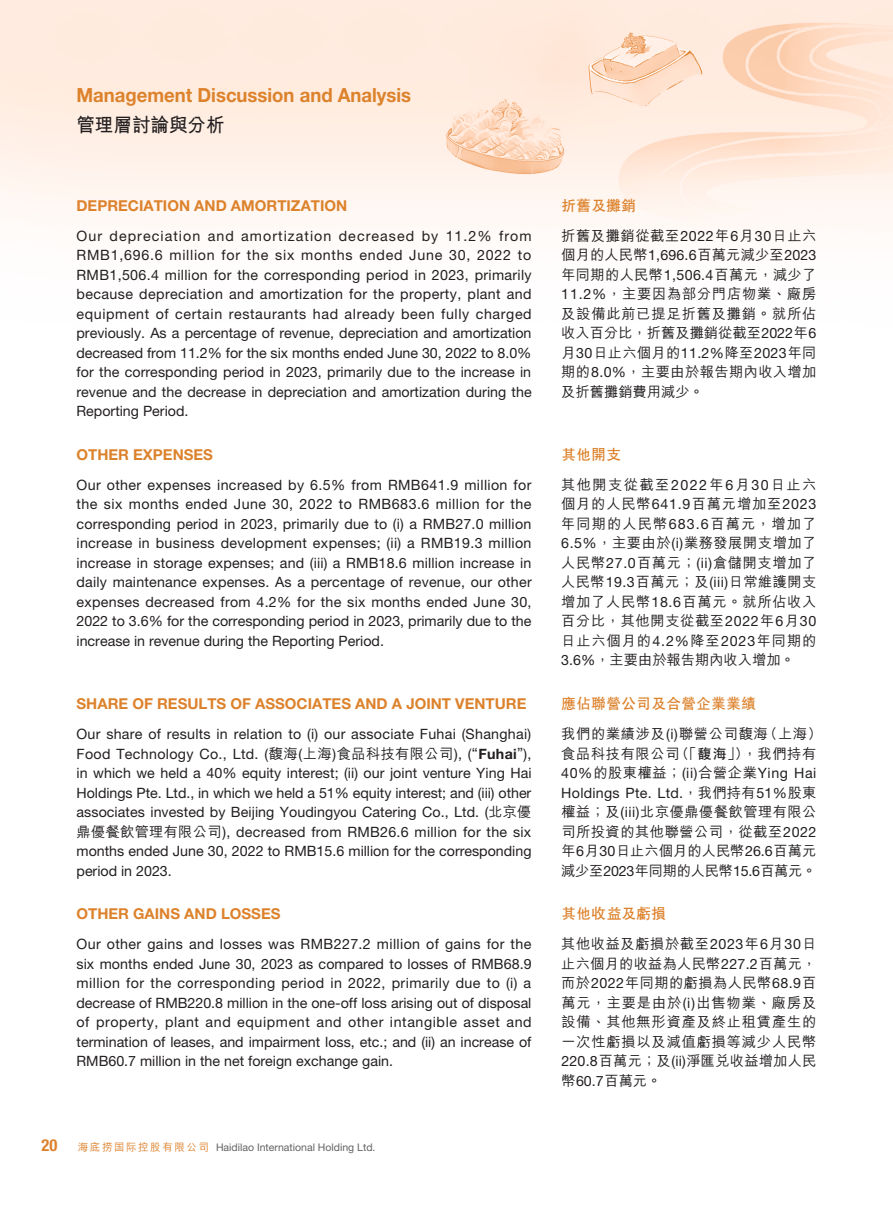
<style>
.page{position:relative;width:893px;height:1212px;background:#fff}
.page>*{position:absolute;margin:0;border:0;box-sizing:border-box;transform-origin:0 0}
.t1{font:700 19.5px "Helvetica Neue LT Std";color:#dd822c;scale:.95 1}
.t2{font:700 19.5px "M Hei HK";color:#231f20;scale:.95 1}
.t3{font:700 15px "Helvetica Neue LT Std";color:#dd822c}
.t4{font:700 15px "C Hei 2 HK";color:#dd822c}
.t5{font:14.25px/19.5px "Helvetica Neue LT Std";color:#231f20;text-align:justify}
.t6{font:500 14.25px/19.5px "M Hei HK";letter-spacing:.035em;color:#231f20;text-align:justify}
.t7{font:14.25px/19.5px "Helvetica Neue LT Std";letter-spacing:.02em;color:#231f20}
.t8{font:10.5px "Helvetica Neue LT Std";color:#636366}
.s1{font-family:"M Hei HK";font-weight:500}
.s2{font-weight:700}
.s3{font-weight:700;font-stretch:condensed;font-size:16.5px;color:#dd822c}
.s4{font-family:"M Hei HKS";font-weight:500;color:#dd822c}
.s5{font-family:"Helvetica Neue LT Std";font-weight:400}
.s6{font-family:"C Hei 2 HK";font-weight:700}
</style>
<div class="page">
<img style="left:0;top:0;width:893px;height:227px">
<h1 class="t1" style="left:76px;top:83px;width:354px">Management Discussion and Analysis</h1>
<h1 class="t2" style="left:76px;top:111px;width:158px">管理層討論與分析</h1>
<p class="t3" style="left:77px;top:196px;width:272px">DEPRECIATION AND AMORTIZATION</p>
<p class="t5" style="left:77px;top:226px;width:457px">Our depreciation and amortization decreased by 11.2% from RMB1,696.6 million for the six months ended June 30, 2022 to RMB1,506.4 million for the corresponding period in 2023, primarily because depreciation and amortization for the property, plant and equipment of certain restaurants had already been fully charged previously. As a percentage of revenue, depreciation and amortization decreased from 11.2% for the six months ended June 30, 2022 to 8.0% for the corresponding period in 2023, primarily due to the increase in revenue and the decrease in depreciation and amortization during the Reporting Period.</p>
<p class="t3" style="left:77px;top:445px;width:138px">OTHER EXPENSES</p>
<p class="t5" style="left:77px;top:475px;width:457px">Our other expenses increased by 6.5% from RMB641.9 million for the six months ended June 30, 2022 to RMB683.6 million for the corresponding period in 2023, primarily due to (i) a RMB27.0 million increase in business development expenses; (ii) a RMB19.3 million increase in storage expenses; and (iii) a RMB18.6 million increase in daily maintenance expenses. As a percentage of revenue, our other expenses decreased from 4.2% for the six months ended June 30, 2022 to 3.6% for the corresponding period in 2023, primarily due to the increase in revenue during the Reporting Period.</p>
<p class="t3" style="left:77px;top:694px;width:451px">SHARE OF RESULTS OF ASSOCIATES AND A JOINT VENTURE</p>
<p class="t5" style="left:77px;top:724px;width:457px">Our share of results in relation to (i) our associate Fuhai (Shanghai)<br>Food Technology Co., Ltd. (<span class="s1">馥海</span>(<span class="s1">上海</span>)<span class="s1">食品科技有限公司</span>), (“<span class="s2">Fuhai</span>”), in which we held a 40% equity interest; (ii) our joint venture Ying Hai Holdings Pte. Ltd., in which we held a 51% equity interest; and (iii) other associates invested by Beijing Youdingyou Catering Co., Ltd. (<span class="s1">北京優鼎優餐飲管理有限公司</span>), decreased from RMB26.6 million for the six months ended June 30, 2022 to RMB15.6 million for the corresponding period in 2023.</p>
<p class="t3" style="left:77px;top:904px;width:205px">OTHER GAINS AND LOSSES</p>
<p class="t5" style="left:77px;top:934px;width:457px">Our other gains and losses was RMB227.2 million of gains for the six months ended June 30, 2023 as compared to losses of RMB68.9 million for the corresponding period in 2022, primarily due to (i) a decrease of RMB220.8 million in the one-off loss arising out of disposal of property, plant and equipment and other intangible asset and termination of leases, and impairment loss, etc.; and (ii) an increase of RMB60.7 million in the net foreign exchange gain.</p>
<p class="t8" style="left:42px;top:1141px;width:335px"><span class="s3">20</span> <span class="s4">海底撈國際控股有限公司</span> Haidilao International Holding Ltd.</p>
<p class="t4" style="left:561px;top:194px;width:76px">折舊及攤銷</p>
<p class="t6" style="left:561px;top:224px;width:257px">折舊及攤銷從截至<span class="s5">2022</span>年<span class="s5">6</span>月<span class="s5">30</span>日止六個月的人民幣<span class="s5">1,696.6</span>百萬元減少至<span class="s5">2023</span>年同期的人民幣<span class="s5">1,506.4</span>百萬元，減少了<span class="s5">11.2%</span>，主要因為部分門店物業、廠房及設備此前已提足折舊及攤銷。就所佔收入百分比，折舊及攤銷從截至<span class="s5">2022</span>年<span class="s5">6</span>月<span class="s5">30</span>日止六個月的<span class="s5">11.2%</span>降至<span class="s5">2023</span>年同期的<span class="s5">8.0%</span>，主要由於報告期內收入增加及折舊攤銷費用減少。</p>
<p class="t4" style="left:561px;top:443px;width:61px">其他開支</p>
<p class="t6" style="left:561px;top:474px;width:257px">其他開支從截至<span class="s5">2022</span>年<span class="s5">6</span>月<span class="s5">30</span>日止六個月的人民幣<span class="s5">641.9</span>百萬元增加至<span class="s5">2023</span>年同期的人民幣<span class="s5">683.6</span>百萬元，增加了<span class="s5">6.5%</span>，主要由於<span class="s5">(i)</span>業務發展開支增加了人民幣<span class="s5">27.0</span>百萬元；<span class="s5">(ii)</span>倉儲開支增加了人民幣<span class="s5">19.3</span>百萬元；及<span class="s5">(iii)</span>日常維護開支增加了人民幣<span class="s5">18.6</span>百萬元。就所佔收入百分比，其他開支從截至<span class="s5">2022</span>年<span class="s5">6</span>月<span class="s5">30</span>日止六個月的<span class="s5">4.2%</span>降至<span class="s5">2023</span>年同期的<span class="s5">3.6%</span>，主要由於報告期內收入增加。</p>
<p class="t4" style="left:561px;top:692px;width:196px">應佔聯營公司及合營企業業績</p>
<p class="t6" style="left:561px;top:723px;width:262px">我們的業績涉及<span class="s5">(i)</span>聯營公司馥海（上海）食品科技有限公司（「<span class="s6">馥海</span>」），我們持有</p>
<p class="t7" style="left:561px;top:763px;width:257px">40%<span class="s1">的股東權益；</span>(ii)<span class="s1">合營企業</span>Ying Hai<br>Holdings Pte. Ltd.<span class="s1">，我們持有</span>51%<span class="s1">股東</span></p>
<p class="t6" style="left:561px;top:801px;width:257px">權益；及<span class="s5">(iii)</span>北京優鼎優餐飲管理有限公司所投資的其他聯營公司，從截至<span class="s5">2022</span>年<span class="s5">6</span>月<span class="s5">30</span>日止六個月的人民幣<span class="s5">26.6</span>百萬元減少至<span class="s5">2023</span>年同期的人民幣<span class="s5">15.6</span>百萬元。</p>
<p class="t4" style="left:561px;top:903px;width:106px">其他收益及虧損</p>
<p class="t6" style="left:561px;top:933px;width:257px">其他收益及虧損於截至<span class="s5">2023</span>年<span class="s5">6</span>月<span class="s5">30</span>日止六個月的收益為人民幣<span class="s5">227.2</span>百萬元，而於<span class="s5">2022</span>年同期的虧損為人民幣<span class="s5">68.9</span>百萬元，主要是由於<span class="s5">(i)</span>出售物業、廠房及設備、其他無形資產及終止租賃產生的一次性虧損以及減值虧損等減少人民幣<span class="s5">220.8</span>百萬元；及<span class="s5">(ii)</span>淨匯兌收益增加人民幣<span class="s5">60.7</span>百萬元。</p>
</div>
